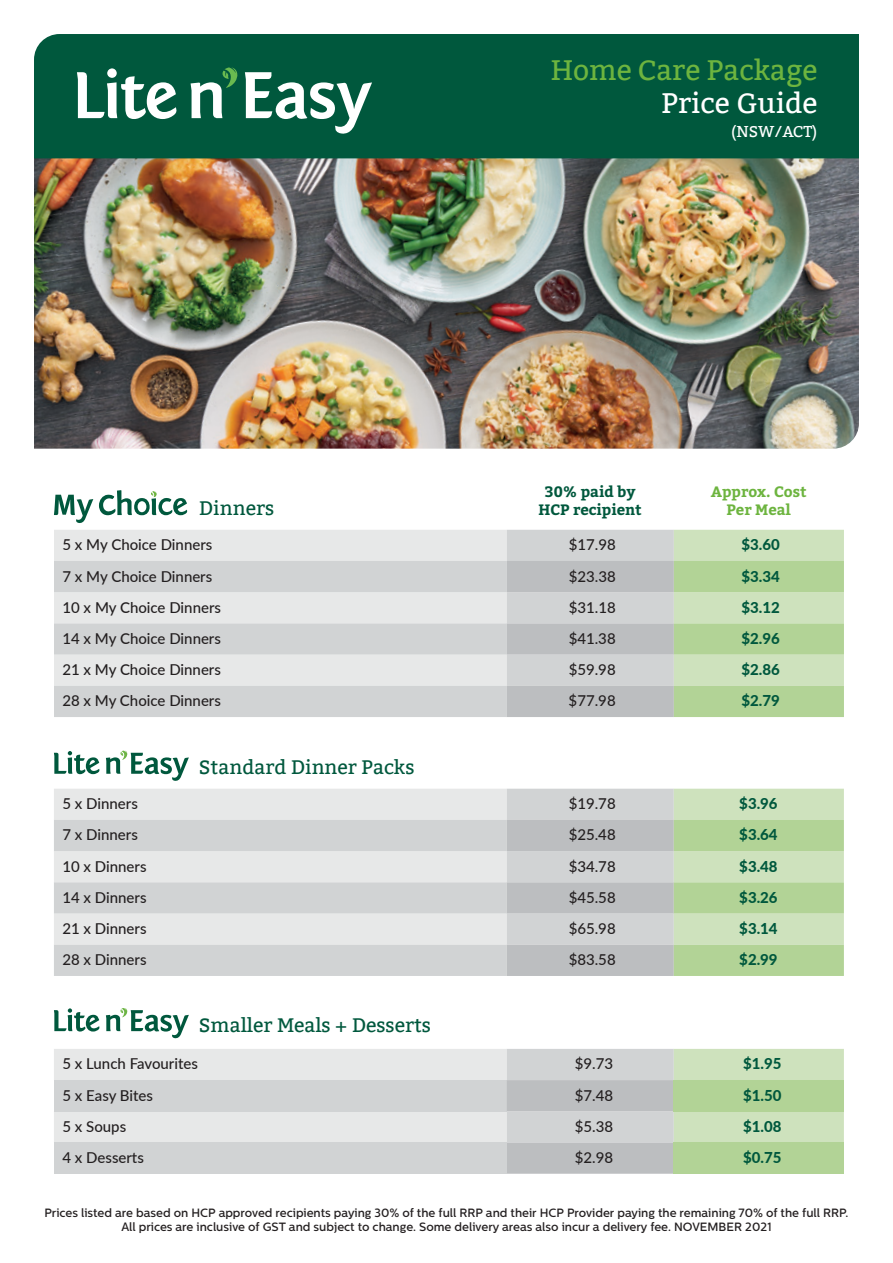
<style>
.page{position:relative;width:893px;height:1263px;background:#fff}
.page>*{position:absolute;margin:0;border:0;box-sizing:border-box;transform-origin:0 0}
.t1{font:28.2px "Bitter";color:#6db43f}
.t2{font:28.2px "Bitter";color:#fff}
.t3{font:19.5px "Bitter";color:#00583d}
.t4{font:15.75px "Bitter";color:#fff}
.t5{font:500 15px "Lato";color:#231f20}
.t6{font:800 15px "Lato";color:#00583d}
.t7{font:700 15px/18px "Bitter";color:#00583d;text-align:center}
.t8{font:700 15px/18px "Bitter";color:#6db43f;text-align:center}
.t9{font:500 12px/14.4px "Centrale Sans";color:#231f20;text-align:center}
</style>
<div class="page">
<img style="left:34px;top:158px;width:825px;height:291px">
<div style="left:34px;top:34px;width:825px;height:124px;background:#00583d"></div>
<svg style="left:245px;top:72px;width:127px;height:62px"></svg>
<svg style="left:77px;top:68px;width:100px;height:51px"></svg>
<svg style="left:191px;top:67px;width:48px;height:51px"></svg>
<svg style="left:54px;top:789px;width:453px;height:187px;background:#dcddde"></svg>
<svg style="left:507px;top:789px;width:337px;height:187px;background:#c3d1b9"></svg>
<svg style="left:54px;top:751px;width:46px;height:23px"></svg>
<svg style="left:106px;top:750px;width:83px;height:31px"></svg>
<svg style="left:54px;top:1049px;width:790px;height:125px;background:#d5dad5"></svg>
<div style="left:674px;top:1080px;width:170px;height:31px;background:#b2d396"></div>
<div style="left:54px;top:1142px;width:453px;height:32px;background:#d1d3d4"></div>
<div style="left:674px;top:1142px;width:170px;height:32px;background:#b2d396"></div>
<svg style="left:54px;top:1008px;width:46px;height:23px"></svg>
<svg style="left:106px;top:1008px;width:83px;height:30px"></svg>
<svg style="left:54px;top:530px;width:453px;height:187px;background:#dcddde"></svg>
<svg style="left:507px;top:530px;width:337px;height:187px;background:#c3d1b9"></svg>
<svg style="left:54px;top:495px;width:39px;height:28px"></svg>
<svg style="left:99px;top:490px;width:88px;height:25px"></svg>
<h2 class="t3" style="left:199px;top:497px;width:77px">Dinners</h2>
<h1 class="t1" style="left:551px;top:53px;width:268px">Home Care Package</h1>
<h1 class="t2" style="left:661px;top:87px;width:158px">Price Guide</h1>
<p class="t4" style="left:731px;top:123px;width:88px">(NSW/ACT)</p>
<p class="t7" style="left:538px;top:483px;width:105px">30% paid by<br>HCP recipient</p>
<p class="t8" style="left:711px;top:483px;width:98px">Approx. Cost<br>Per Meal</p>
<p class="t5" style="left:63px;top:534px;width:151px">5 x My Choice Dinners</p>
<p class="t5" style="left:569px;top:534px;width:49px">$17.98</p>
<p class="t6" style="left:741px;top:534px;width:40px">$3.60</p>
<p class="t5" style="left:62px;top:565px;width:151px">7 x My Choice Dinners</p>
<p class="t5" style="left:569px;top:565px;width:49px">$23.38</p>
<p class="t6" style="left:741px;top:565px;width:40px">$3.34</p>
<p class="t5" style="left:62px;top:596px;width:160px">10 x My Choice Dinners</p>
<p class="t5" style="left:569px;top:596px;width:49px">$31.18</p>
<p class="t6" style="left:741px;top:596px;width:40px">$3.12</p>
<p class="t5" style="left:62px;top:628px;width:160px">14 x My Choice Dinners</p>
<p class="t5" style="left:569px;top:628px;width:49px">$41.38</p>
<p class="t6" style="left:741px;top:627px;width:40px">$2.96</p>
<p class="t5" style="left:62px;top:659px;width:160px">21 x My Choice Dinners</p>
<p class="t5" style="left:569px;top:659px;width:49px">$59.98</p>
<p class="t6" style="left:741px;top:659px;width:40px">$2.86</p>
<p class="t5" style="left:62px;top:690px;width:160px">28 x My Choice Dinners</p>
<p class="t5" style="left:569px;top:690px;width:49px">$77.98</p>
<p class="t6" style="left:741px;top:690px;width:40px">$2.79</p>
<h2 class="t3" style="left:199px;top:755px;width:217px">Standard Dinner Packs</h2>
<p class="t5" style="left:62px;top:793px;width:77px">5 x Dinners</p>
<p class="t5" style="left:569px;top:793px;width:49px">$19.78</p>
<p class="t6" style="left:739px;top:793px;width:40px">$3.96</p>
<p class="t5" style="left:62px;top:824px;width:77px">7 x Dinners</p>
<p class="t5" style="left:569px;top:824px;width:49px">$25.48</p>
<p class="t6" style="left:739px;top:824px;width:40px">$3.64</p>
<p class="t5" style="left:62px;top:855px;width:86px">10 x Dinners</p>
<p class="t5" style="left:569px;top:855px;width:49px">$34.78</p>
<p class="t6" style="left:739px;top:855px;width:40px">$3.48</p>
<p class="t5" style="left:62px;top:887px;width:86px">14 x Dinners</p>
<p class="t5" style="left:569px;top:887px;width:49px">$45.58</p>
<p class="t6" style="left:739px;top:886px;width:40px">$3.26</p>
<p class="t5" style="left:62px;top:918px;width:86px">21 x Dinners</p>
<p class="t5" style="left:569px;top:918px;width:49px">$65.98</p>
<p class="t6" style="left:739px;top:917px;width:40px">$3.14</p>
<p class="t5" style="left:62px;top:949px;width:86px">28 x Dinners</p>
<p class="t5" style="left:569px;top:949px;width:49px">$83.58</p>
<p class="t6" style="left:739px;top:949px;width:40px">$2.99</p>
<h2 class="t3" style="left:199px;top:1013px;width:234px">Smaller Meals + Desserts</h2>
<p class="t5" style="left:62px;top:1053px;width:137px">5 x Lunch Favourites</p>
<p class="t5" style="left:575px;top:1053px;width:40px">$9.73</p>
<p class="t6" style="left:743px;top:1053px;width:40px">$1.95</p>
<p class="t5" style="left:62px;top:1084px;width:92px">5 x Easy Bites</p>
<p class="t5" style="left:575px;top:1084px;width:40px">$7.48</p>
<p class="t6" style="left:743px;top:1084px;width:40px">$1.50</p>
<p class="t5" style="left:62px;top:1116px;width:65px">5 x Soups</p>
<p class="t5" style="left:575px;top:1116px;width:40px">$5.38</p>
<p class="t6" style="left:743px;top:1115px;width:40px">$1.08</p>
<p class="t5" style="left:62px;top:1147px;width:83px">4 x Desserts</p>
<p class="t5" style="left:575px;top:1147px;width:40px">$2.98</p>
<p class="t6" style="left:743px;top:1146px;width:40px">$0.75</p>
<p class="t9" style="left:44px;top:1205px;width:805px">Prices listed are based on HCP approved recipients paying 30% of the full RRP and their HCP Provider paying the remaining 70% of the full RRP.<br>All prices are inclusive of GST and subject to change. Some delivery areas also incur a delivery fee. NOVEMBER 2021</p>
</div>
